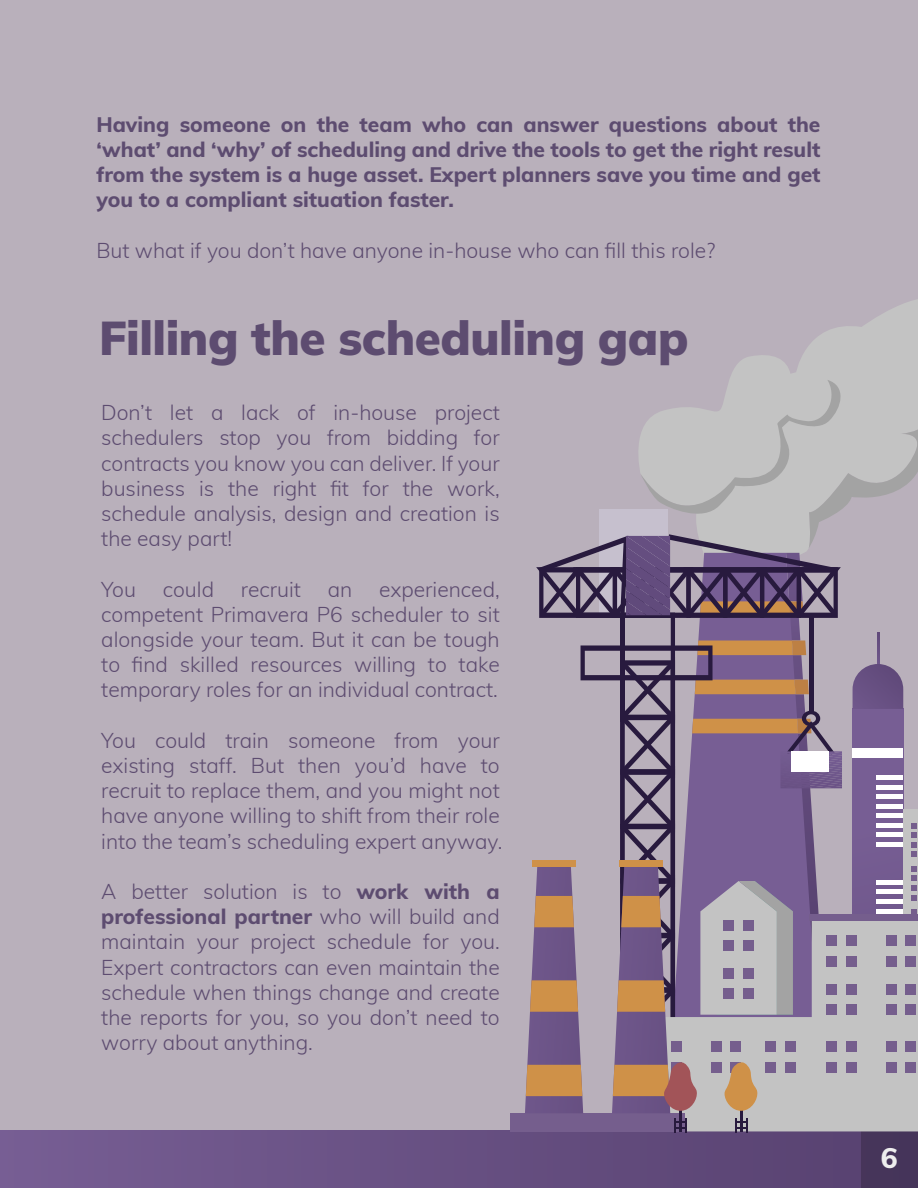
<style>
.page{position:relative;width:918px;height:1188px;background:#b9b0bb}
.page>*{position:absolute;margin:0;border:0;box-sizing:border-box;transform-origin:0 0}
.t1{font:900 47.4px "Mulish";letter-spacing:-.01em;color:#5d4c70}
.t2{font:800 28.2px "Muli";color:#eee}
.t3{font:300 21px/25.2px "Muli";color:#5d4c70;text-align:justify}
.t4{font:800 21px/25.2px "Muli";color:#5d4c70;text-align:justify}
.s1{font-weight:800}
</style>
<div class="page">
<div style="left:0;top:1130px;width:918px;height:58px;background:linear-gradient(to right,#775e94,#57416f)"></div>
<div style="left:862px;top:1132px;width:56px;height:56px;background:#46355a"></div>
<svg style="left:805px;top:299px;width:113px;height:53px;fill:#c3c3c3"></svg>
<div style="left:511px;top:1113px;width:87px;height:18px;background:#755e8d"></div>
<svg style="left:525px;top:352px;width:393px;height:780px"></svg>
<p class="t4" style="left:96px;top:110px;width:726px">Having someone on the team who can answer questions about the ‘what’ and ‘why’ of scheduling and drive the tools to get the right result from the system is a huge asset. Expert planners save you time and get you to a compliant situation faster.</p>
<p class="t3" style="left:96px;top:236px;width:620px">But what if you don’t have anyone in-house who can fill this role?</p>
<h1 class="t1" style="left:99px;top:306px;width:591px">Filling the scheduling gap</h1>
<p class="t3" style="left:101px;top:399px;width:400px">Don’t let a lack of in-house project schedulers stop you from bidding for contracts you know you can deliver. If your business is the right fit for the work, schedule analysis, design and creation is the easy part!</p>
<p class="t3" style="left:101px;top:575px;width:36px">You</p>
<p class="t3" style="left:163px;top:575px;width:53px">could</p>
<p class="t3" style="left:241px;top:575px;width:61px">recruit</p>
<p class="t3" style="left:328px;top:575px;width:26px">an</p>
<p class="t3" style="left:101px;top:575px;width:400px;text-indent:278px">experienced, competent Primavera P6 scheduler to sit alongside your team. But it can be tough to find skilled resources willing to take temporary roles for an individual contract.</p>
<p class="t3" style="left:101px;top:727px;width:403px;text-align:left">You could train someone from your existing staff. But then you’d have to recruit to replace them, and you might not have anyone willing to shift from their role into the team’s scheduling expert anyway.</p>
<p class="t3" style="left:101px;top:878px;width:400px">A better solution is to <span class="s1">work with a professional partner</span> who will build and maintain your project schedule for you.<br>Expert contractors can even maintain the schedule when things change and create the reports for you, so you don’t need to worry about anything.</p>
<h2 class="t2" style="left:881px;top:1137px;width:18px">6</h2>
</div>
